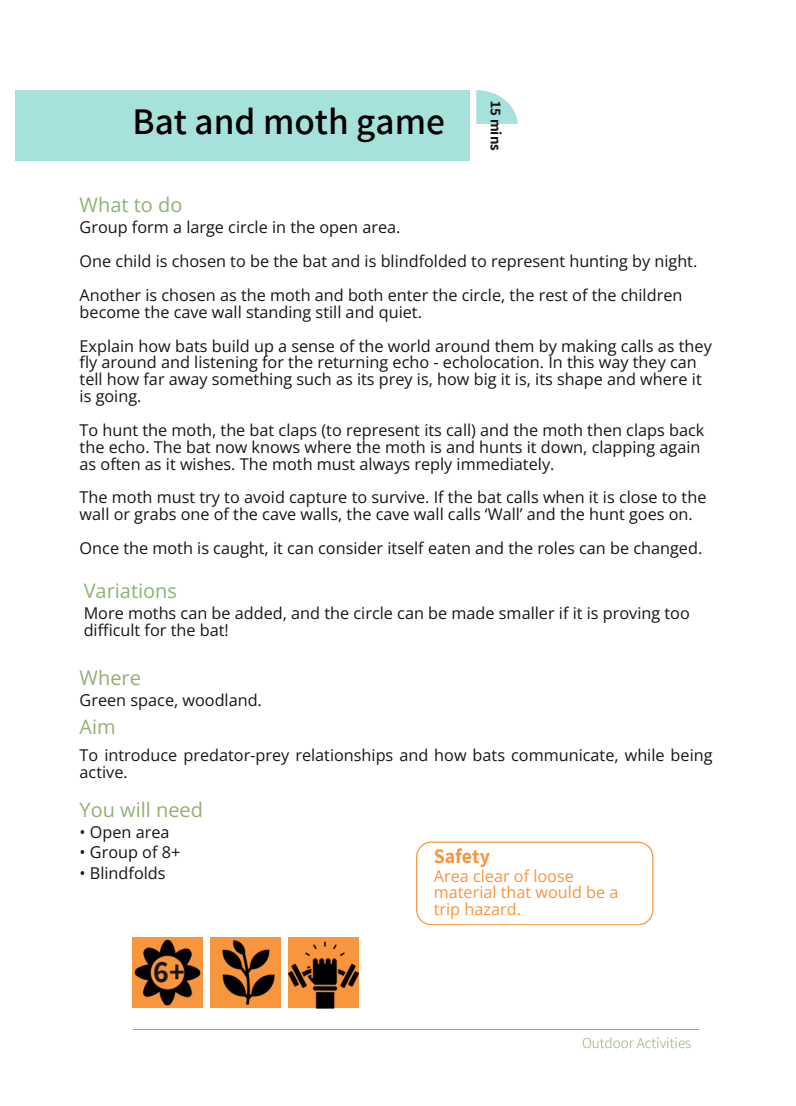
<style>
.page{position:relative;width:796px;height:1106px;background:#fff}
.page>*{position:absolute;margin:0;border:0;box-sizing:border-box;transform-origin:0 0}
.t1{font:600 37.5px "Assistant";color:#000}
.t2{font:700 30px "Assistant";color:#171615}
.t3{font:20px "Open Sans";color:#91b175}
.t4{font:700 20px "Assistant";color:#f8953d}
.t5{font:16.25px/16.9px "Open Sans";color:#171615}
.t6{font:16.25px/16.9px "Open Sans";color:#f8953d}
.t7{font:300 15px "Assistant";color:#91b175}
.t8{font:700 15px "Assistant";color:#171615}
</style>
<div class="page">
<svg style="left:416px;top:841px;width:237px;height:84px"></svg>
<div style="left:211px;top:937px;width:70px;height:71px;background:#f8953d"></div>
<hr style="left:133px;top:1029px;width:566px;height:1px;background:#91b175">
<div style="left:16px;top:90px;width:453px;height:71px;background:#a6e1db"></div>
<svg style="left:476px;top:90px;width:42px;height:34px"></svg>
<img style="left:222px;top:940px;width:53px;height:65px">
<img style="left:288px;top:937px;width:71px;height:71px">
<img style="left:133px;top:937px;width:70px;height:70px">
<h2 class="t1" style="left:133px;top:95px;width:314px">Bat and moth game</h2>
<p class="t8" style="left:506px;top:101px;width:51px;rotate:90deg">15 mins</p>
<p class="t3" style="left:80px;top:191px;width:104px">What to do</p>
<h4 class="t5" style="left:80px;top:218px;width:322px">Group form a large circle in the open area.</h4>
<p class="t5" style="left:80px;top:252px;width:619px">One child is chosen to be the bat and is blindfolded to represent hunting by night.</p>
<p class="t5" style="left:80px;top:286px;width:604px">Another is chosen as the moth and both enter the circle, the rest of the children become the cave wall standing still and quiet.</p>
<p class="t5" style="left:80px;top:337px;width:634px">Explain how bats build up a sense of the world around them by making calls as they fly around and listening for the returning echo - echolocation. In this way they can tell how far away something such as its prey is, how big it is, its shape and where it is going.</p>
<h3 class="t5" style="left:80px;top:421px;width:626px">To hunt the moth, the bat claps (to represent its call) and the moth then claps back the echo. The bat now knows where the moth is and hunts it down, clapping again as often as it wishes. The moth must always reply immediately.</h3>
<p class="t5" style="left:80px;top:488px;width:628px">The moth must try to avoid capture to survive. If the bat calls when it is close to the wall or grabs one of the cave walls, the cave wall calls ‘Wall’ and the hunt goes on.</p>
<p class="t5" style="left:80px;top:539px;width:624px">Once the moth is caught, it can consider itself eaten and the roles can be changed.</p>
<p class="t3" style="left:84px;top:576px;width:95px">Variations</p>
<p class="t5" style="left:84px;top:604px;width:608px">More moths can be added, and the circle can be made smaller if it is proving too difficult for the bat!</p>
<p class="t3" style="left:80px;top:663px;width:63px">Where</p>
<p class="t3" style="left:80px;top:713px;width:38px">Aim</p>
<p class="t5" style="left:80px;top:690px;width:184px">Green space, woodland.</p>
<h4 class="t5" style="left:80px;top:746px;width:634px">To introduce predator-prey relationships and how bats communicate, while being active.</h4>
<p class="t3" style="left:80px;top:795px;width:125px">You will need</p>
<p class="t5" style="left:80px;top:822px;width:92px">• Open area</p>
<p class="t5" style="left:80px;top:843px;width:102px">• Group of 8+</p>
<h4 class="t5" style="left:80px;top:864px;width:87px">• Blindfolds</h4>
<p class="t2" style="left:153px;top:950px;width:33px">6+</p>
<p class="t4" style="left:434px;top:842px;width:58px">Safety</p>
<p class="t6" style="left:434px;top:866px;width:186px">Area clear of loose material that would be a trip hazard.</p>
<p class="t7" style="left:582px;top:1032px;width:111px">Outdoor Activities</p>
</div>
